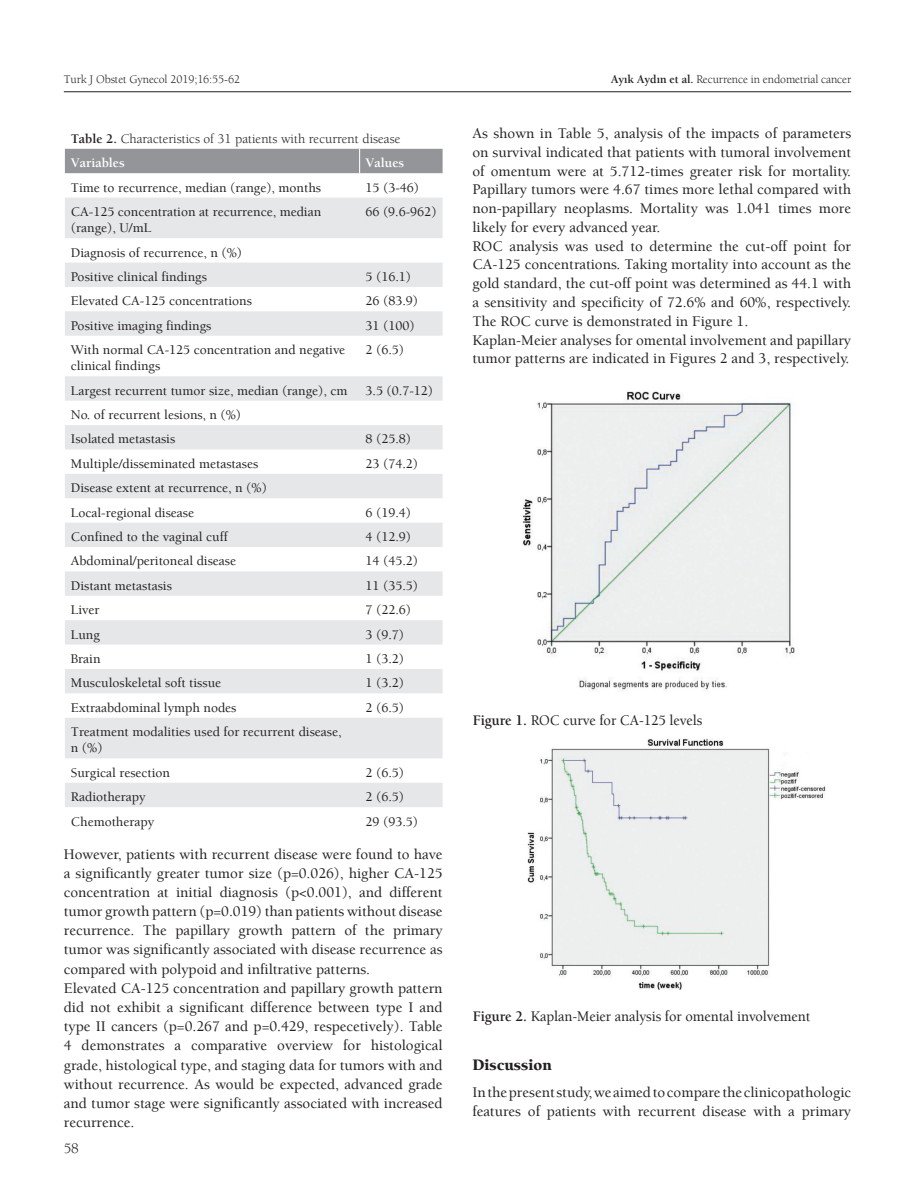
<style>
.page{position:relative;width:915px;height:1191px;background:#fff}
.page>*{position:absolute;margin:0;border:0;box-sizing:border-box;transform-origin:0 0}
.t1{font:16.5px "Berkeley Black Tr";color:#231f20}
.t2{font:15px/19.2px "Berkeley Regular Tr";color:#231f20}
.t3{font:15px "Berkeley Regular Tr";color:#231f20;scale:.96 1}
.t4{font:15px "Berkeley Book Tr";color:#231f20}
.t5{font:13.5px/16.2px "Berkeley Regular Tr";color:#231f20}
.t6{font:13.5px "Berkeley Book Tr";color:#231f20}
.t7{font:700 13.5px "Berkeley";color:#fff}
.t8{font:12px "Berkeley Book Tr";letter-spacing:-.01em;color:#231f20}
.s1{font-family:"Berkeley Bold Tr"}
</style>
<div class="page">
<hr style="left:64px;top:91px;width:786px;height:1px;background:#231f20">
<svg style="left:65px;top:198px;width:377px;height:609px;fill:#e6e7e9"></svg>
<div style="left:65px;top:149px;width:377px;height:24px;background:#939598"></div>
<img style="left:523px;top:391px;width:272px;height:300px">
<img style="left:527px;top:739px;width:299px;height:251px">
<p class="t8" style="left:64px;top:72px;width:178px">Turk J Obstet Gynecol 2019;16:55-62</p>
<p class="t6" style="left:71px;top:130px;width:331px"><span class="s1">Table 2.</span> Characteristics of 31 patients with recurrent disease</p>
<p class="t7" style="left:71px;top:155px;width:56px">Variables</p>
<p class="t7" style="left:365px;top:155px;width:40px">Values</p>
<p class="t5" style="left:71px;top:179px;width:252px">Time to recurrence, median (range), months</p>
<p class="t5" style="left:365px;top:179px;width:55px">15 (3-46)</p>
<p class="t5" style="left:71px;top:203px;width:252px">CA-125 concentration at recurrence, median (range), U/mL</p>
<p class="t5" style="left:365px;top:203px;width:72px">66 (9.6-962)</p>
<p class="t5" style="left:71px;top:240px;width:173px;line-height:24.5px">Diagnosis of recurrence, n (%)<br>Positive clinical findings</p>
<p class="t5" style="left:365px;top:268px;width:47px">5 (16.1)</p>
<p class="t5" style="left:71px;top:293px;width:182px">Elevated CA-125 concentrations</p>
<p class="t5" style="left:365px;top:293px;width:54px">26 (83.9)</p>
<p class="t5" style="left:71px;top:317px;width:142px">Positive imaging findings</p>
<p class="t5" style="left:365px;top:317px;width:51px">31 (100)</p>
<p class="t5" style="left:71px;top:341px;width:276px">With normal CA-125 concentration and negative clinical findings</p>
<p class="t5" style="left:365px;top:341px;width:40px">2 (6.5)</p>
<p class="t5" style="left:71px;top:382px;width:278px">Largest recurrent tumor size, median (range), cm</p>
<p class="t5" style="left:365px;top:382px;width:69px">3.5 (0.7-12)</p>
<p class="t5" style="left:71px;top:402px;width:172px;line-height:24.5px">No. of recurrent lesions, n (%)<br>Isolated metastasis</p>
<p class="t5" style="left:365px;top:431px;width:47px">8 (25.8)</p>
<p class="t5" style="left:71px;top:455px;width:189px">Multiple/disseminated metastases</p>
<p class="t5" style="left:365px;top:455px;width:54px">23 (74.2)</p>
<p class="t5" style="left:71px;top:475px;width:198px;line-height:24.5px">Disease extent at recurrence, n (%)<br>Local-regional disease</p>
<p class="t5" style="left:365px;top:504px;width:47px">6 (19.4)</p>
<p class="t5" style="left:71px;top:528px;width:158px">Confined to the vaginal cuff</p>
<p class="t5" style="left:365px;top:528px;width:47px">4 (12.9)</p>
<p class="t5" style="left:71px;top:553px;width:167px">Abdominal/peritoneal disease</p>
<p class="t5" style="left:365px;top:553px;width:54px">14 (45.2)</p>
<p class="t5" style="left:71px;top:577px;width:102px">Distant metastasis</p>
<p class="t5" style="left:365px;top:577px;width:54px">11 (35.5)</p>
<p class="t5" style="left:71px;top:601px;width:30px">Liver</p>
<p class="t5" style="left:365px;top:601px;width:47px">7 (22.6)</p>
<p class="t5" style="left:71px;top:626px;width:31px">Lung</p>
<p class="t5" style="left:365px;top:626px;width:40px">3 (9.7)</p>
<p class="t5" style="left:71px;top:650px;width:31px">Brain</p>
<p class="t5" style="left:365px;top:650px;width:40px">1 (3.2)</p>
<p class="t5" style="left:71px;top:675px;width:152px">Musculoskeletal soft tissue</p>
<p class="t5" style="left:365px;top:675px;width:40px">1 (3.2)</p>
<p class="t5" style="left:71px;top:699px;width:167px">Extraabdominal lymph nodes</p>
<p class="t5" style="left:365px;top:699px;width:40px">2 (6.5)</p>
<p class="t5" style="left:71px;top:723px;width:272px">Treatment modalities used for recurrent disease, n (%)</p>
<p class="t5" style="left:71px;top:764px;width:101px">Surgical resection</p>
<p class="t5" style="left:365px;top:764px;width:40px">2 (6.5)</p>
<p class="t5" style="left:71px;top:788px;width:76px">Radiotherapy</p>
<p class="t5" style="left:365px;top:788px;width:40px">2 (6.5)</p>
<p class="t5" style="left:71px;top:813px;width:85px">Chemotherapy</p>
<p class="t5" style="left:365px;top:813px;width:54px">29 (93.5)</p>
<p class="t2" style="left:64px;top:844px;width:380px">However, patients with recurrent disease were found to have a significantly greater tumor size (p=0.026), higher CA-125 concentration at initial diagnosis (p&lt;0.001), and different tumor growth pattern (p=0.019) than patients without disease recurrence. The papillary growth pattern of the primary tumor was significantly associated with disease recurrence as compared with polypoid and infiltrative patterns.<br>Elevated CA-125 concentration and papillary growth pattern did not exhibit a significant difference between type I and type II cancers (p=0.267 and p=0.429, respecetively). Table 4 demonstrates a comparative overview for histological grade, histological type, and staging data for tumors with and without recurrence. As would be expected, advanced grade and tumor stage were significantly associated with increased recurrence.</p>
<p class="t4" style="left:64px;top:1139px;width:17px">58</p>
<p class="t8" style="left:610px;top:72px;width:242px"><span class="s1">Ayık Aydın et al.</span> Recurrence in endometrial cancer</p>
<p class="t2" style="left:472px;top:124px;width:380px;line-height:18.8px">As shown in Table 5, analysis of the impacts of parameters on survival indicated that patients with tumoral involvement of omentum were at 5.712-times greater risk for mortality.<br>Papillary tumors were 4.67 times more lethal compared with non-papillary neoplasms. Mortality was 1.041 times more likely for every advanced year.<br>ROC analysis was used to determine the cut-off point for CA-125 concentrations. Taking mortality into account as the gold standard, the cut-off point was determined as 44.1 with a sensitivity and specificity of 72.6% and 60%, respectively.<br>The ROC curve is demonstrated in Figure 1.<br>Kaplan-Meier analyses for omental involvement and papillary tumor patterns are indicated in Figures 2 and 3, respectively.</p>
<p class="t3" style="left:472px;top:711px;width:241px"><span class="s1">Figure 1.</span> ROC curve for CA-125 levels</p>
<p class="t3" style="left:472px;top:1007px;width:353px"><span class="s1">Figure 2.</span> Kaplan-Meier analysis for omental involvement</p>
<p class="t1" style="left:472px;top:1054px;width:81px">Discussion</p>
<p class="t2" style="left:472px;top:1083px;width:380px;line-height:18.8px">In the present study, we aimed to compare the clinicopathologic features of patients with recurrent disease with a primary</p>
</div>
